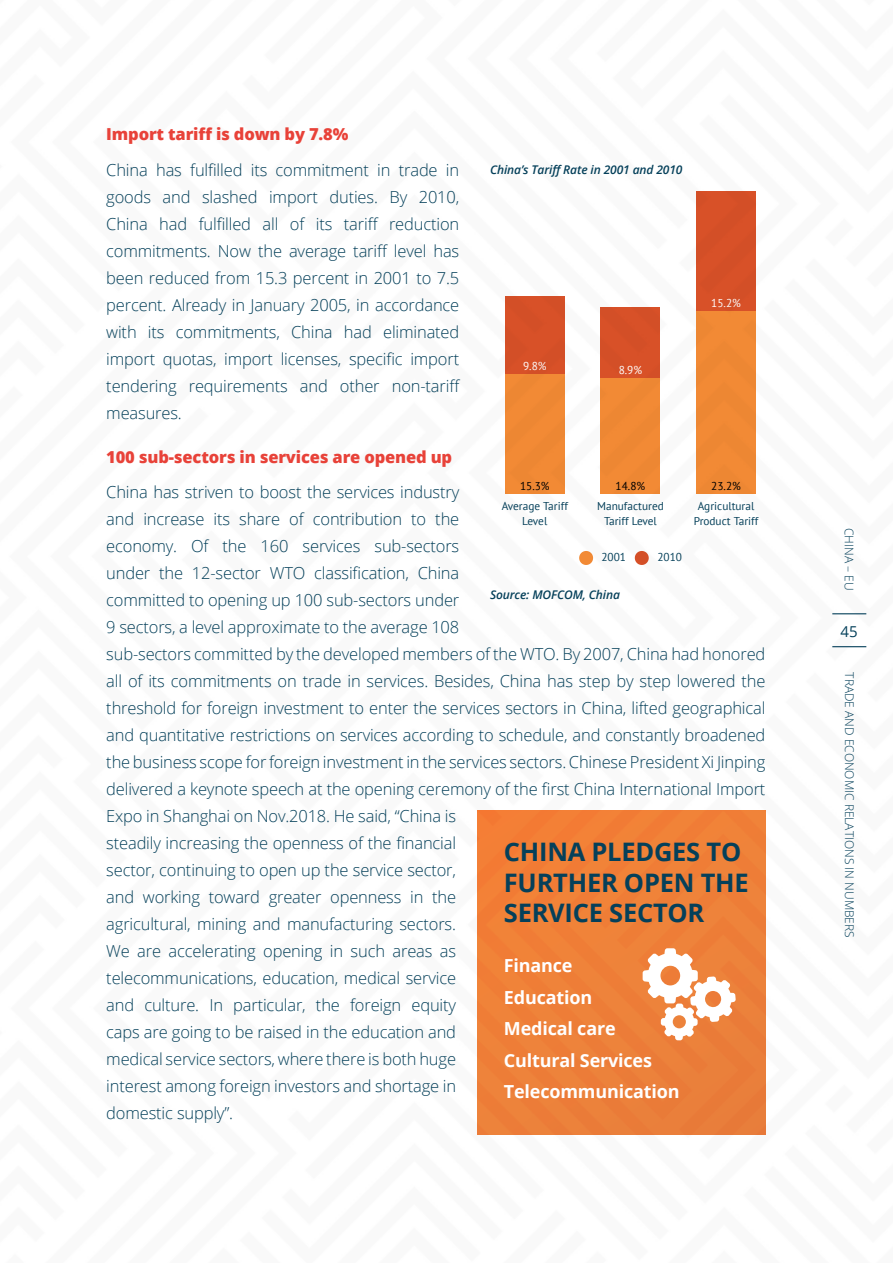
<style>
.page{position:relative;width:893px;height:1263px;background:#fff}
.page>*{position:absolute;margin:0;border:0;box-sizing:border-box;transform-origin:0 0}
.t1{font:700 25.5px/30.6px "Open Sans";letter-spacing:-.01em;color:#05405a}
.t2{font:700 18px/31.5px "Open Sans";letter-spacing:-.01em;color:#fff}
.t3{font:300 16.5px/27px "Open Sans";letter-spacing:-.01em;color:#05405a;text-align:justify}
.t4{font:800 16.5px "Open Sans";letter-spacing:-.01em;color:#e84239}
.t5{font:15px "Open Sans";color:#05405a}
.t6{font:italic 600 12px "Open Sans";letter-spacing:-.01em;color:#05405a}
.t7{font:300 12px "Open Sans";color:#05405a}
.t8{font:11.4px/14.9px "PT Sans";color:#05405a;text-align:center}
.t9{font:11.4px "PT Sans";color:#000}
.t10{font:11.4px "PT Sans";color:#fff}
</style>
<div class="page">
<div style="left:505px;top:373px;width:59px;height:121px;background:#f28a35"></div>
<div style="left:505px;top:296px;width:59px;height:77px;background:#d85128"></div>
<div style="left:601px;top:378px;width:59px;height:116px;background:#f28a35"></div>
<div style="left:601px;top:308px;width:59px;height:70px;background:#d85128"></div>
<div style="left:696px;top:311px;width:60px;height:183px;background:#f28a35"></div>
<div style="left:696px;top:191px;width:60px;height:120px;background:#d85128"></div>
<svg style="left:579px;top:551px;width:14px;height:14px"></svg>
<svg style="left:635px;top:551px;width:14px;height:14px"></svg>
<div style="left:477px;top:810px;width:288px;height:324px;background:#ee7f38"></div>
<svg style="left:643px;top:948px;width:93px;height:92px"></svg>
<hr style="left:832px;top:646px;width:34px;height:1px;background:#05405a">
<hr style="left:832px;top:613px;width:34px;height:1px;background:#05405a">
<p class="t4" style="left:106px;top:122px;width:244px">Import tariff is down by 7.8%</p>
<p class="t3" style="left:106px;top:156px;width:355px">China has fulfilled its commitment in trade in goods and slashed import duties. By 2010, China had fulfilled all of its tariff reduction commitments. Now the average tariff level has been reduced from 15.3 percent in 2001 to 7.5 percent. Already in January 2005, in accordance with its commitments, China had eliminated import quotas, import licenses, specific import tendering requirements and other non-tariff measures.</p>
<p class="t4" style="left:106px;top:444px;width:347px">100 sub-sectors in services are opened up</p>
<p class="t3" style="left:106px;top:478px;width:661px;text-align:left">China has striven to boost the services industry<br>and increase its share of contribution to the<br>economy. Of the 160 services sub-sectors<br>under the 12-sector WTO classification, China<br>committed to opening up 100 sub-sectors under<br>9 sectors, a level approximate to the average 108<br>sub-sectors committed by the developed members of the WTO. By 2007, China had honored all of its commitments on trade in services. Besides, China has step by step lowered the threshold for foreign investment to enter the services sectors in China, lifted geographical and quantitative restrictions on services according to schedule, and constantly broadened the business scope for foreign investment in the services sectors. Chinese President Xi Jinping delivered a keynote speech at the opening ceremony of the first China International Import Expo in Shanghai on Nov.2018. He said, “China is<br>steadily increasing the openness of the financial<br>sector, continuing to open up the service sector,<br>and working toward greater openness in the<br>agricultural, mining and manufacturing sectors.<br>We are accelerating opening in such areas as<br>telecommunications, education, medical service<br>and culture. In particular, the foreign equity<br>caps are going to be raised in the education and<br>medical service sectors, where there is both huge<br>interest among foreign investors and shortage in<br>domestic supply”.</p>
<p class="t6" style="left:490px;top:161px;width:194px">China’s Tariff Rate in 2001 and 2010</p>
<p class="t10" style="left:711px;top:296px;width:31px">15.2%</p>
<p class="t10" style="left:523px;top:358px;width:25px">9.8%</p>
<p class="t10" style="left:619px;top:363px;width:25px">8.9%</p>
<p class="t9" style="left:520px;top:479px;width:31px">15.3%</p>
<p class="t9" style="left:616px;top:479px;width:31px">14.8%</p>
<p class="t9" style="left:711px;top:479px;width:31px">23.2%</p>
<p class="t8" style="left:502px;top:498px;width:68px">Average Tariff<br>Level</p>
<p class="t8" style="left:597px;top:498px;width:68px">Manufactured<br>Tariff Level</p>
<p class="t8" style="left:694px;top:498px;width:66px">Agricultural<br>Product Tariff</p>
<p class="t8" style="left:601px;top:550px;width:26px">2001</p>
<p class="t8" style="left:657px;top:550px;width:26px">2010</p>
<p class="t6" style="left:490px;top:587px;width:131px">Source: MOFCOM, China</p>
<h1 class="t1" style="left:504px;top:836px;width:246px">CHINA PLEDGES TO<br>FURTHER OPEN THE<br>SERVICE SECTOR</h1>
<p class="t2" style="left:504px;top:949px;width:177px">Finance<br>Education<br>Medical care<br>Cultural Services<br>Telecommunication</p>
<p class="t7" style="left:857px;top:528px;width:64px;rotate:90deg">CHINA – EU</p>
<p class="t5" style="left:840px;top:621px;width:19px">45</p>
<p class="t7" style="left:858px;top:672px;width:267px;rotate:90deg">TRADE AND ECONOMIC RELATIONS IN NUMBERS</p>
</div>
